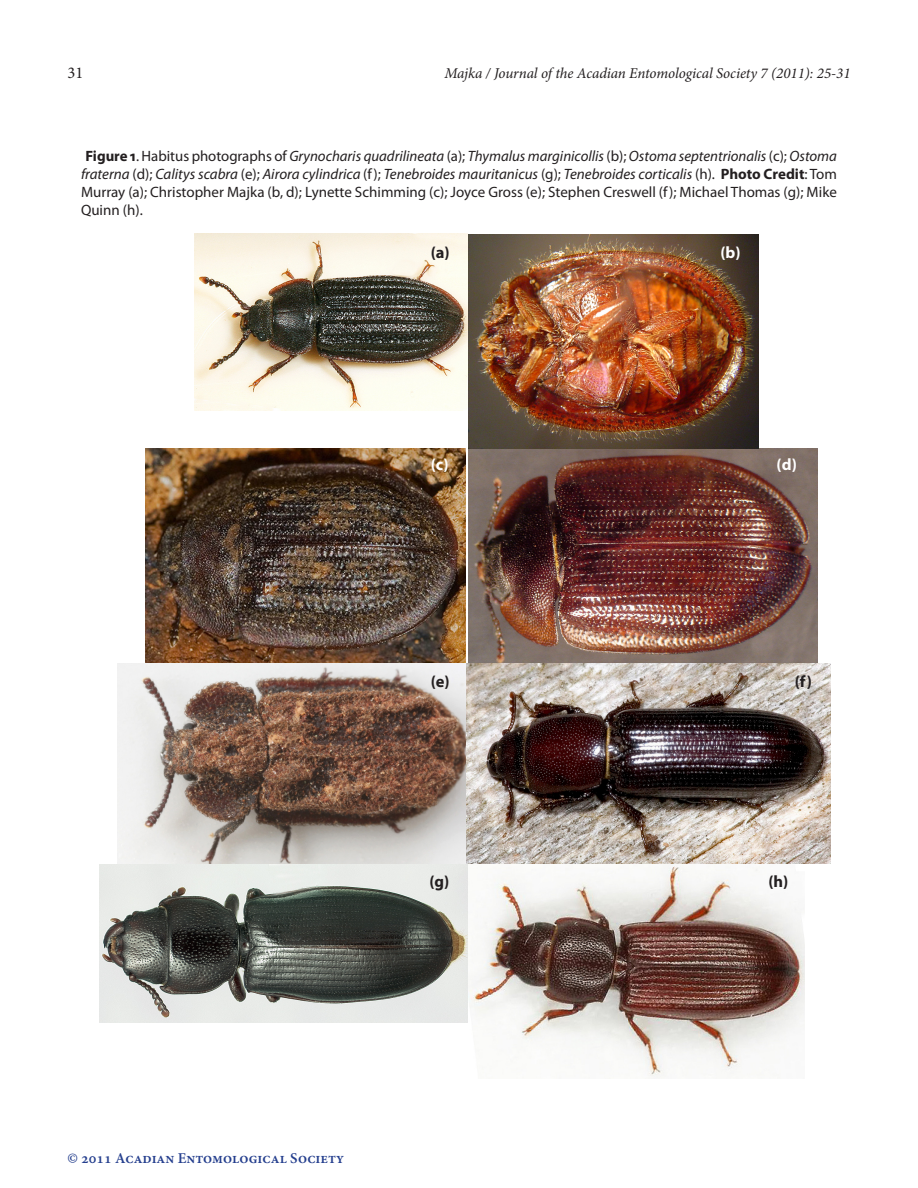
<style>
.page{position:relative;width:918px;height:1188px;background:#fff}
.page>*{position:absolute;margin:0;border:0;box-sizing:border-box;transform-origin:0 0}
.Header_2__e_g__study{font:700 16.5px "Myriad Pro";color:#231f20}
.Header_2__e_g__study-2{font:700 16.5px "Myriad Pro";color:#fff}
.t1{font:16.5px "Minion Pro";color:#231f20}
.Header_2__e_g__study-3{font:15px/18px "Myriad Pro";color:#231f20;text-align:justify}
.t2{font:italic 15px "Minion Pro";letter-spacing:-.005em;color:#231f20}
.t3{font:600 15px "Minion Pro";color:#253f8e}
.s1{font-weight:700}
.s2{font-style:italic}
</style>
<div class="page">
<img style="left:468px;top:449px;width:349px;height:214px">
<img style="left:145px;top:448px;width:321px;height:215px">
<img style="left:468px;top:234px;width:291px;height:214px">
<img style="left:194px;top:234px;width:274px;height:176px">
<img style="left:117px;top:663px;width:714px;height:201px">
<img style="left:468px;top:864px;width:337px;height:214px">
<img style="left:99px;top:864px;width:369px;height:159px">
<p class="t1" style="left:68px;top:62px;width:17px">31</p>
<p class="t2" style="left:444px;top:63px;width:408px">Majka / Journal of the Acadian Entomological Society 7 (2011): 25-31</p>
<p class="Header_2__e_g__study-3" style="left:81px;top:146px;width:757px;text-indent:4px"><span class="s1">Figure 1</span>. Habitus photographs of <span class="s2">Grynocharis quadrilineata</span> (a); <span class="s2">Thymalus marginicollis</span> (b); <span class="s2">Ostoma septentrionalis</span> (c); <span class="s2">Ostoma fraterna</span> (d); <span class="s2">Calitys scabra</span> (e); <span class="s2">Airora cylindrica</span> (f); <span class="s2">Tenebroides mauritanicus</span> (g); <span class="s2">Tenebroides corticalis</span> (h). <span class="s1">Photo Credit</span>: Tom Murray (a); Christopher Majka (b, d); Lynette Schimming (c); Joyce Gross (e); Stephen Creswell (f); Michael Thomas (g); Mike Quinn (h).</p>
<p class="Header_2__e_g__study" style="left:431px;top:242px;width:21px">(a)</p>
<p class="Header_2__e_g__study-2" style="left:720px;top:242px;width:22px">(b)</p>
<p class="Header_2__e_g__study-2" style="left:431px;top:454px;width:19px">(c)</p>
<p class="Header_2__e_g__study" style="left:431px;top:670px;width:21px">(e)</p>
<p class="Header_2__e_g__study" style="left:429px;top:871px;width:22px">(g)</p>
<p class="t3" style="left:68px;top:1149px;width:278px">© 2011 Acadian Entomological Society</p>
<p class="Header_2__e_g__study-2" style="left:777px;top:454px;width:22px">(d)</p>
<p class="Header_2__e_g__study" style="left:795px;top:670px;width:19px">(f)</p>
<p class="Header_2__e_g__study" style="left:768px;top:871px;width:22px">(h)</p>
</div>
